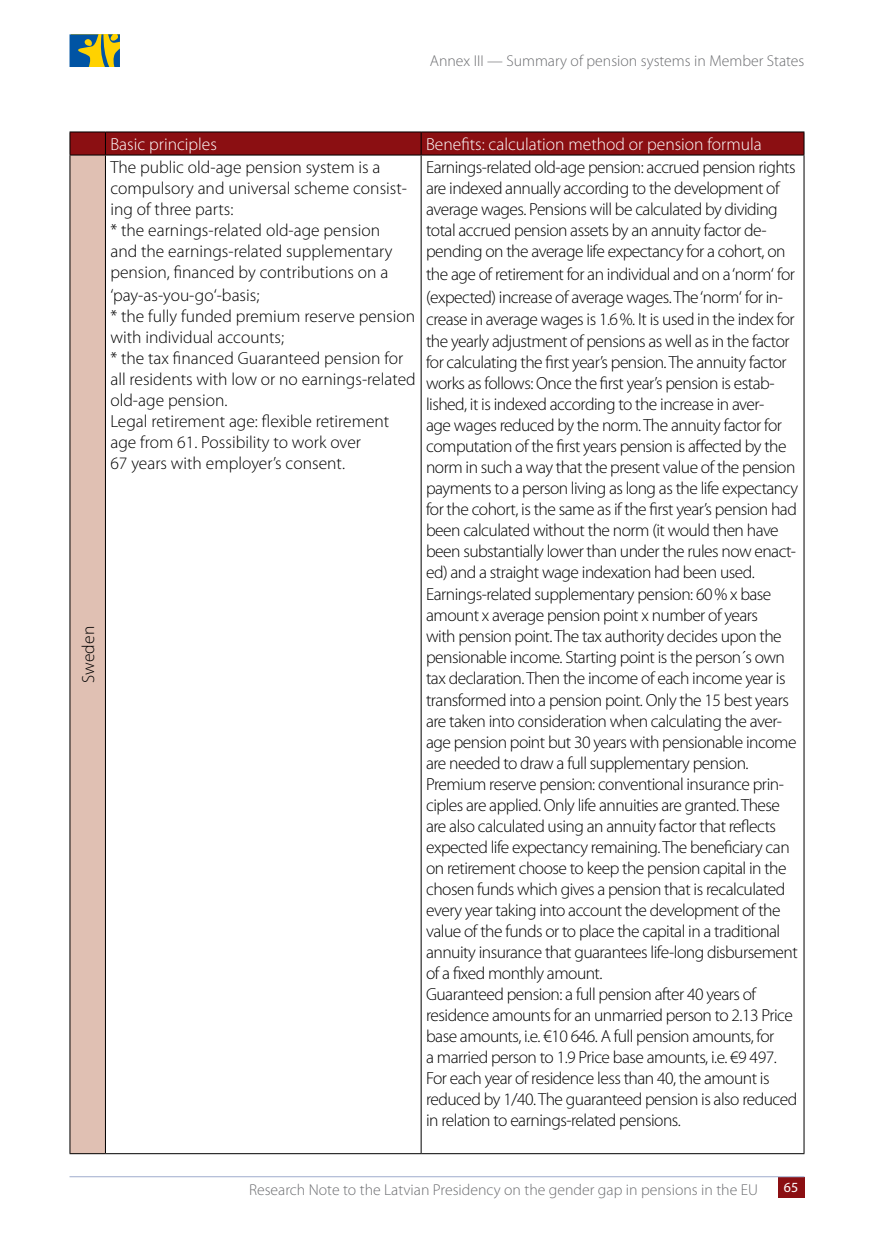
<style>
.page{position:relative;width:874px;height:1241px;background:#fff}
.page>*{position:absolute;margin:0;border:0;box-sizing:border-box;transform-origin:0 0}
.t1{font:300 17.5px/21px "Myriad Pro";letter-spacing:-.03em;color:#000}
.t2{font:300 17.5px/21px "Myriad Pro";color:#000}
.t3{font:300 17.5px "Myriad Pro";color:#fff}
.t4{font:300 15.75px "Myriad Pro";color:#6d6e71}
.t5{font:14px "Myriad Pro";color:#fff}
</style>
<div class="page">
<div style="left:777px;top:1176px;width:27px;height:21px;background:#8b0f12"></div>
<hr style="left:69px;top:1176px;width:735px;height:1px;background:#9fadce">
<svg style="left:69px;top:34px;width:51px;height:33px;background:#799058"></svg>
<div style="left:70px;top:155px;width:35px;height:998px;background:#e0c0b3"></div>
<hr style="left:69px;top:131px;width:36px;height:1px;background:#000">
<hr style="left:105px;top:131px;width:316px;height:1px;background:#000">
<hr style="left:421px;top:131px;width:383px;height:1px;background:#000">
<hr style="left:69px;top:155px;width:36px;height:1px;background:#000">
<hr style="left:105px;top:155px;width:316px;height:1px;background:#000">
<hr style="left:421px;top:155px;width:383px;height:1px;background:#000">
<hr style="left:105px;top:1152px;width:316px;height:1px;background:#000">
<hr style="left:421px;top:1152px;width:383px;height:1px;background:#000">
<svg style="left:69px;top:132px;width:735px;height:23px;background:#840e11"></svg>
<hr style="left:420px;top:155px;width:1px;height:997px;background:#000">
<hr style="left:803px;top:155px;width:1px;height:997px;background:#000">
<hr style="left:69px;top:155px;width:1px;height:997px;background:#000">
<hr style="left:105px;top:155px;width:1px;height:997px;background:#000">
<hr style="left:69px;top:1152px;width:36px;height:1px;background:#000">
<p class="t4" style="left:429px;top:52px;width:376px">Annex III — Summary of pension systems in Member States</p>
<p class="t1" style="left:78px;top:682px;width:58px;rotate:-90deg">Sweden</p>
<p class="t3" style="left:110px;top:135px;width:108px">Basic principles</p>
<p class="t3" style="left:426px;top:135px;width:337px">Benefits: calculation method or pension formula</p>
<p class="t2" style="left:110px;top:157px;width:298px">The public old-age pension system is a compulsory and universal scheme consist&shy;ing of three parts:<br>* the earnings-related old-age pension and the earnings-related supplementary pension, financed by contributions on a</p>
<p class="t2" style="left:110px;top:285px;width:306px">‘pay-as-you-go‘-basis;<br>* the fully funded premium reserve pension with individual accounts;<br>* the tax financed Guaranteed pension for all residents with low or no earnings-related old-age pension.<br>Legal retirement age: flexible retirement age from 61. Possibility to work over<br>67 years with employer’s consent.</p>
<p class="t1" style="left:426px;top:157px;width:371px">Earnings-related old-age pension: accrued pension rights are indexed annually according to the development of average wages. Pensions will be calculated by dividing total accrued pension assets by an annuity factor de&shy;pending on the average life expectancy for a cohort, on</p>
<p class="t1" style="left:426px;top:263px;width:370px;line-height:22.8px">the age of retirement for an individual and on a ‘norm‘ for (expected) increase of average wages. The ‘norm‘ for in&shy;crease in average wages is 1.6%. It is used in the index for</p>
<p class="t1" style="left:426px;top:330px;width:373px">the yearly adjustment of pensions as well as in the factor for calculating the first year’s pension. The annuity factor works as follows: Once the first year’s pension is estab&shy;lished, it is indexed according to the increase in aver-<br>age wages reduced by the norm. The annuity factor for computation of the first years pension is affected by the norm in such a way that the present value of the pension payments to a person living as long as the life expectancy for the cohort, is the same as if the first year’s pension had been calculated without the norm (it would then have been substantially lower than under the rules now enact&shy;ed) and a straight wage indexation had been used.</p>
<p class="t1" style="left:426px;top:584px;width:373px">Earnings-related supplementary pension: 60% x base amount x average pension point x number of years<br>with pension point. The tax authority decides upon the pensionable income. Starting point is the person´s own tax declaration. Then the income of each income year is transformed into a pension point. Only the 15 best years are taken into consideration when calculating the aver&shy;age pension point but 30 years with pensionable income are needed to draw a full supplementary pension.<br>Premium reserve pension: conventional insurance prin&shy;ciples are applied. Only life annuities are granted. These are also calculated using an annuity factor that reflects expected life expectancy remaining. The beneficiary can on retirement choose to keep the pension capital in the chosen funds which gives a pension that is recalculated every year taking into account the development of the value of the funds or to place the capital in a traditional annuity insurance that guarantees life-long disbursement of a fixed monthly amount.<br>Guaranteed pension: a full pension after 40 years of residence amounts for an unmarried person to 2.13 Price base amounts, i.e. €10 646. A full pension amounts, for<br>a married person to 1.9 Price base amounts, i.e. €9 497.<br>For each year of residence less than 40, the amount is reduced by 1/40. The guaranteed pension is also reduced in relation to earnings-related pensions.</p>
<p class="t4" style="left:249px;top:1180px;width:510px">Research Note to the Latvian Presidency on the gender gap in pensions in the EU</p>
<p class="t5" style="left:783px;top:1178px;width:16px">65</p>
</div>
